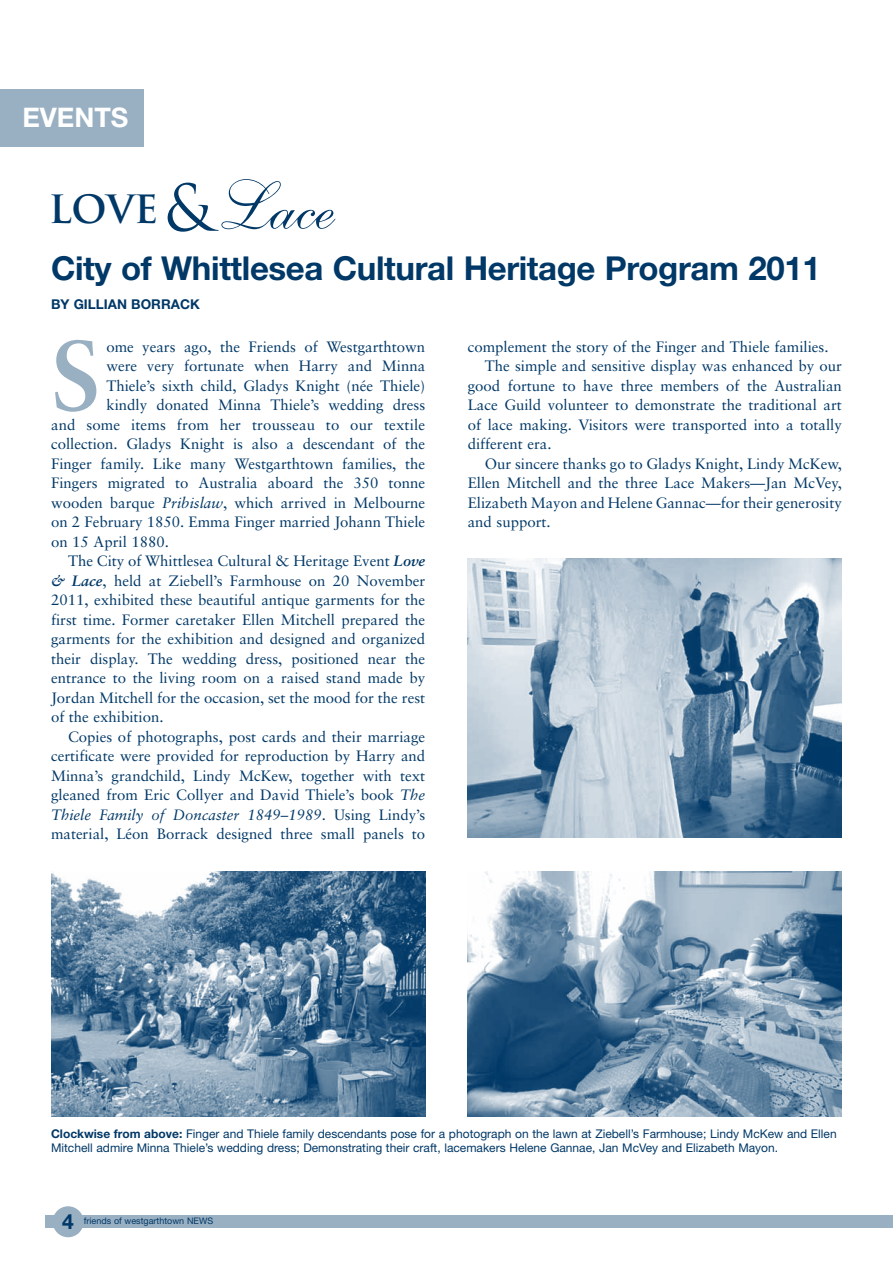
<style>
.page{position:relative;width:893px;height:1263px;background:#fff}
.page>*{position:absolute;margin:0;border:0;box-sizing:border-box;transform-origin:0 0}
.t1{font:700 98.85px "Sabon";color:#99afc2}
.t2{font:700 37.95px "Trajan Pro";color:#003867}
.t3{font:700 33px "Helvetica Neue";letter-spacing:-.01em;color:#003867}
.t4{font:700 27px "Helvetica Neue";color:#fff}
.t5{font:700 21px "Helvetica Neue";color:#003867}
.t6{font:15px "Sabon";color:#003867}
.t7{font:italic 15px "Sabon";color:#003867}
.t8{font:700 13.5px "Helvetica Neue";color:#003867}
.t9{font:12px/14.4px "Helvetica Neue";color:#003867}
.t10{font:9px "Helvetica Neue";color:#003867}
.s1{font-family:"Trajan";font-weight:400;font-size:62.55px}
.s2{font-family:"Shelley Allegro Script";font-weight:400;font-size:68.4px}
.s3{font-style:italic}
.s4{font-weight:700;font-style:italic}
.s5{font-style:normal}
.s6{font-weight:700}
</style>
<div class="page">
<div style="left:45px;top:1215px;width:848px;height:12px;background:#99afc2"></div>
<div style="left:53px;top:1206px;width:31px;height:31px;background:#99afc2;border-radius:50%"></div>
<img style="left:51px;top:872px;width:374px;height:245px">
<img style="left:468px;top:872px;width:374px;height:245px">
<div style="left:0;top:89px;width:144px;height:57px;background:#99afc2"></div>
<img style="left:468px;top:558px;width:374px;height:280px">
<h3 class="t4" style="left:22px;top:101px;width:53px">EVENTS</h3>
<h2 class="t2" style="left:49px;top:186px;width:287px">LOVE <span class="s1">&amp;</span><span class="s2">Lace</span></h2>
<h3 class="t3" style="left:51px;top:248px;width:771px">City of Whittlesea Cultural Heritage Program 2011</h3>
<p class="t8" style="left:51px;top:296px;width:150px">By Gillian Borrack</p>
<h1 class="t1" style="left:51px;top:315px;width:51px">S</h1>
<p class="t6" style="left:106px;top:338px;width:320px">ome years ago, the Friends of Westgarthtown</p>
<p class="t6" style="left:106px;top:357px;width:320px">were very fortunate when Harry and Minna</p>
<p class="t6" style="left:106px;top:377px;width:320px">Thiele’s sixth child, Gladys Knight (née Thiele)</p>
<p class="t6" style="left:106px;top:396px;width:320px">kindly donated Minna Thiele’s wedding dress</p>
<p class="t6" style="left:51px;top:416px;width:375px">and some items from her trousseau to our textile</p>
<p class="t6" style="left:51px;top:435px;width:376px">collection. Gladys Knight is also a descendant of the</p>
<p class="t6" style="left:51px;top:455px;width:376px">Finger family. Like many Westgarthtown families, the</p>
<p class="t6" style="left:51px;top:474px;width:376px">Fingers migrated to Australia aboard the 350 tonne</p>
<p class="t6" style="left:51px;top:494px;width:376px">wooden barque <span class="s3">Pribislaw</span>, which arrived in Melbourne</p>
<p class="t6" style="left:51px;top:513px;width:376px">on 2 February 1850. Emma Finger married Johann Thiele</p>
<p class="t6" style="left:51px;top:533px;width:119px">on 15 April 1880.</p>
<p class="t6" style="left:68px;top:552px;width:359px">The City of Whittlesea Cultural &amp; Heritage Event <span class="s4">Love</span></p>
<p class="t6" style="left:51px;top:572px;width:376px"><span class="s4">&amp; Lace</span>, held at Ziebell’s Farmhouse on 20 November</p>
<p class="t6" style="left:51px;top:591px;width:376px">2011, exhibited these beautiful antique garments for the</p>
<p class="t6" style="left:51px;top:611px;width:376px">first time. Former caretaker Ellen Mitchell prepared the</p>
<p class="t6" style="left:51px;top:630px;width:376px">garments for the exhibition and designed and organized</p>
<p class="t6" style="left:51px;top:650px;width:376px">their display. The wedding dress, positioned near the</p>
<p class="t6" style="left:51px;top:669px;width:376px">entrance to the living room on a raised stand made by</p>
<p class="t6" style="left:51px;top:689px;width:376px">Jordan Mitchell for the occasion, set the mood for the rest</p>
<p class="t6" style="left:51px;top:708px;width:114px">of the exhibition.</p>
<p class="t6" style="left:68px;top:728px;width:359px">Copies of photographs, post cards and their marriage</p>
<p class="t6" style="left:51px;top:747px;width:376px">certificate were provided for reproduction by Harry and</p>
<p class="t6" style="left:51px;top:767px;width:376px">Minna’s grandchild, Lindy McKew, together with text</p>
<p class="t6" style="left:51px;top:786px;width:376px">gleaned from Eric Collyer and David Thiele’s book <span class="s3">The</span></p>
<p class="t7" style="left:51px;top:806px;width:376px">Thiele Family of Doncaster 1849–1989<span class="s5">. Using Lindy’s</span></p>
<p class="t6" style="left:51px;top:825px;width:376px">material, Léon Borrack designed three small panels to</p>
<p class="t6" style="left:468px;top:338px;width:362px">complement the story of the Finger and Thiele families.</p>
<p class="t6" style="left:485px;top:357px;width:359px">The simple and sensitive display was enhanced by our</p>
<p class="t6" style="left:468px;top:377px;width:376px">good fortune to have three members of the Australian</p>
<p class="t6" style="left:468px;top:396px;width:376px">Lace Guild volunteer to demonstrate the traditional art</p>
<p class="t6" style="left:468px;top:416px;width:376px">of lace making. Visitors were transported into a totally</p>
<p class="t6" style="left:468px;top:435px;width:85px">different era.</p>
<p class="t6" style="left:485px;top:455px;width:359px">Our sincere thanks go to Gladys Knight, Lindy McKew,</p>
<p class="t6" style="left:468px;top:474px;width:376px">Ellen Mitchell and the three Lace Makers—Jan McVey,</p>
<p class="t6" style="left:468px;top:494px;width:376px">Elizabeth Mayon and Helene Gannac—for their generosity</p>
<p class="t6" style="left:468px;top:513px;width:84px">and support.</p>
<p class="t9" style="left:51px;top:1126px;width:787px"><span class="s6">Clockwise from above:</span> Finger and Thiele family descendants pose for a photograph on the lawn at Ziebell’s Farmhouse; Lindy McKew and Ellen<br>Mitchell admire Minna Thiele’s wedding dress; Demonstrating their craft, lacemakers Helene Gannae, Jan McVey and Elizabeth Mayon.</p>
<h3 class="t5" style="left:62px;top:1208px;width:13px">4</h3>
<p class="t10" style="left:84px;top:1215px;width:131px">friends of westgarthtown NEWS</p>
</div>
